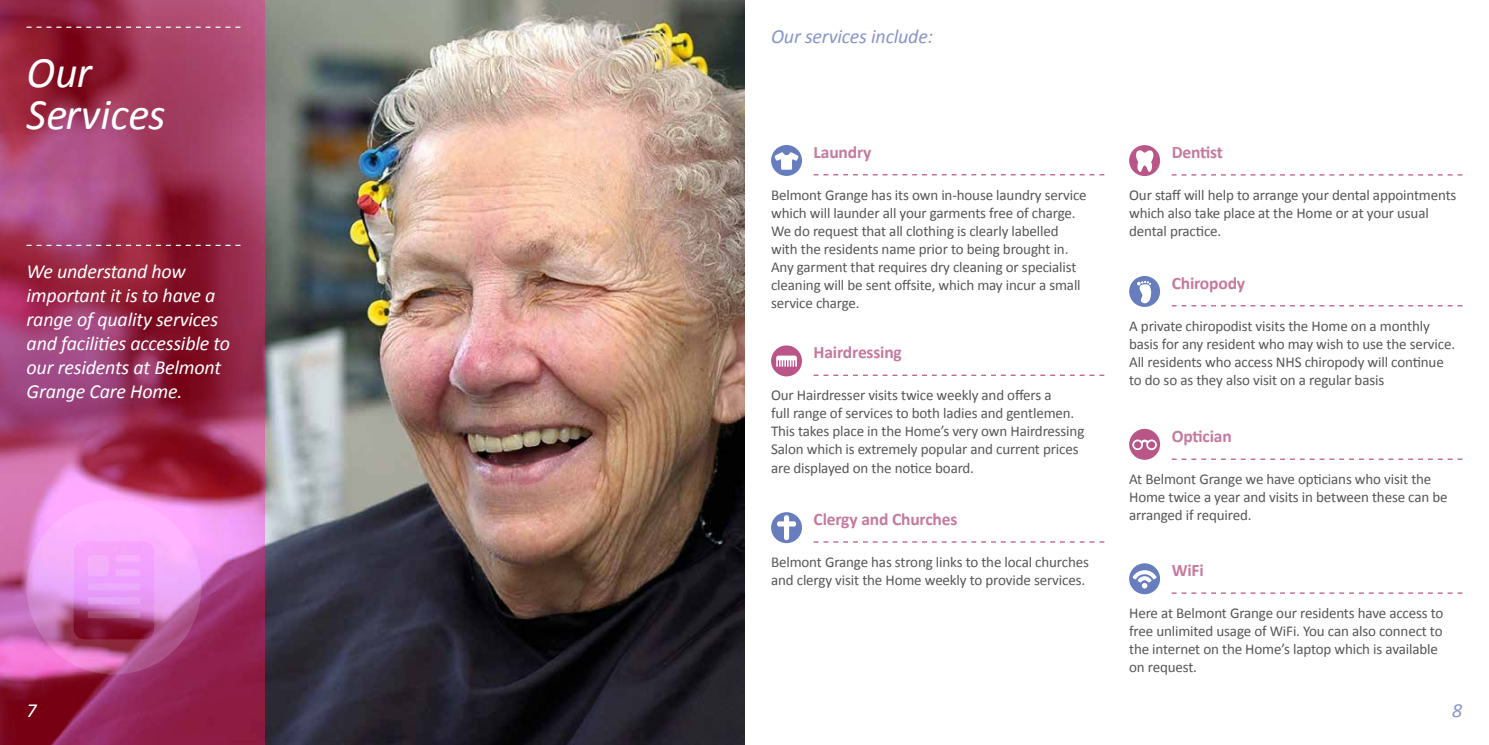
<style>
.page{position:relative;width:1489px;height:745px;background:#fff}
.page>*{position:absolute;margin:0;border:0;box-sizing:border-box;transform-origin:0 0}
.t1{font:italic 43.75px/41.2px "Calibri";color:#fff}
.t2{font:italic 20px/24px "Calibri";letter-spacing:-.01em;color:#fff}
.t3{font:italic 20px "Calibri";letter-spacing:-.01em;color:#8895cb}
.t4{font:700 17.5px "Calibri";letter-spacing:-.01em;color:#c6799f}
.t5{font:15px/18px "Calibri";letter-spacing:-.01em;color:#575756}
</style>
<div class="page">
<svg style="left:1129px;top:145px;width:30px;height:31px"></svg>
<svg style="left:1129px;top:428px;width:30px;height:31px"></svg>
<svg style="left:1129px;top:563px;width:30px;height:31px"></svg>
<svg style="left:771px;top:345px;width:31px;height:31px"></svg>
<img style="left:265px;top:0;width:479px;height:744px">
<svg style="left:0;top:0;width:265px;height:744px;background:#a0365f"></svg>
<svg style="left:27px;top:244px;width:213px;height:2px"></svg>
<svg style="left:27px;top:27px;width:213px;height:1px"></svg>
<svg style="left:27px;top:499px;width:174px;height:175px;background:#d985cc"></svg>
<div style="left:116px;top:555px;width:24px;height:7px;background:#f6b0fd;border-radius:2px"></div>
<svg style="left:813px;top:174px;width:291px;height:1px"></svg>
<svg style="left:771px;top:145px;width:31px;height:31px"></svg>
<svg style="left:1171px;top:305px;width:291px;height:1px"></svg>
<svg style="left:813px;top:541px;width:291px;height:1px"></svg>
<svg style="left:1171px;top:174px;width:291px;height:1px"></svg>
<svg style="left:1171px;top:458px;width:291px;height:1px"></svg>
<svg style="left:813px;top:374px;width:291px;height:1px"></svg>
<svg style="left:1171px;top:592px;width:291px;height:1px"></svg>
<svg style="left:1129px;top:276px;width:30px;height:31px"></svg>
<svg style="left:771px;top:512px;width:31px;height:30px"></svg>
<h1 class="t1" style="left:27px;top:50px;width:140px">Our<br>Services</h1>
<h2 class="t2" style="left:27px;top:258px;width:205px">We understand how important it is to have a range of quality services and facilities accessible to our residents at Belmont<br>Grange Care Home.</h2>
<h2 class="t3" style="left:771px;top:23px;width:163px">Our services include:</h2>
<p class="t4" style="left:813px;top:141px;width:59px">Laundry</p>
<p class="t5" style="left:771px;top:186px;width:317px">Belmont Grange has its own in-house laundry service which will launder all your garments free of charge.<br>We do request that all clothing is clearly labelled with the residents name prior to being brought in.<br>Any garment that requires dry cleaning or specialist cleaning will be sent offsite, which may incur a small service charge.</p>
<p class="t4" style="left:813px;top:341px;width:90px">Hairdressing</p>
<p class="t5" style="left:771px;top:386px;width:315px">Our Hairdresser visits twice weekly and offers a<br>full range of services to both ladies and gentlemen.<br>This takes place in the Home’s very own Hairdressing Salon which is extremely popular and current prices are displayed on the notice board.</p>
<p class="t4" style="left:813px;top:508px;width:145px">Clergy and Churches</p>
<p class="t5" style="left:771px;top:553px;width:319px">Belmont Grange has strong links to the local churches and clergy visit the Home weekly to provide services.</p>
<p class="t4" style="left:1171px;top:141px;width:53px">Dentist</p>
<p class="t5" style="left:1129px;top:186px;width:329px">Our staff will help to arrange your dental appointments which also take place at the Home or at your usual dental practice.</p>
<p class="t4" style="left:1171px;top:272px;width:75px">Chiropody</p>
<p class="t5" style="left:1129px;top:317px;width:327px">A private chiropodist visits the Home on a monthly basis for any resident who may wish to use the service.<br>All residents who access NHS chiropody will continue to do so as they also visit on a regular basis</p>
<p class="t4" style="left:1171px;top:425px;width:62px">Optician</p>
<p class="t5" style="left:1129px;top:470px;width:320px">At Belmont Grange we have opticians who visit the<br>Home twice a year and visits in between these can be arranged if required.</p>
<p class="t4" style="left:1171px;top:559px;width:33px">WiFi</p>
<p class="t5" style="left:1129px;top:604px;width:316px">Here at Belmont Grange our residents have access to free unlimited usage of WiFi. You can also connect to the internet on the Home’s laptop which is available on request.</p>
<h2 class="t2" style="left:27px;top:697px;width:12px">7</h2>
<h2 class="t3" style="left:1451px;top:696px;width:12px">8</h2>
</div>
